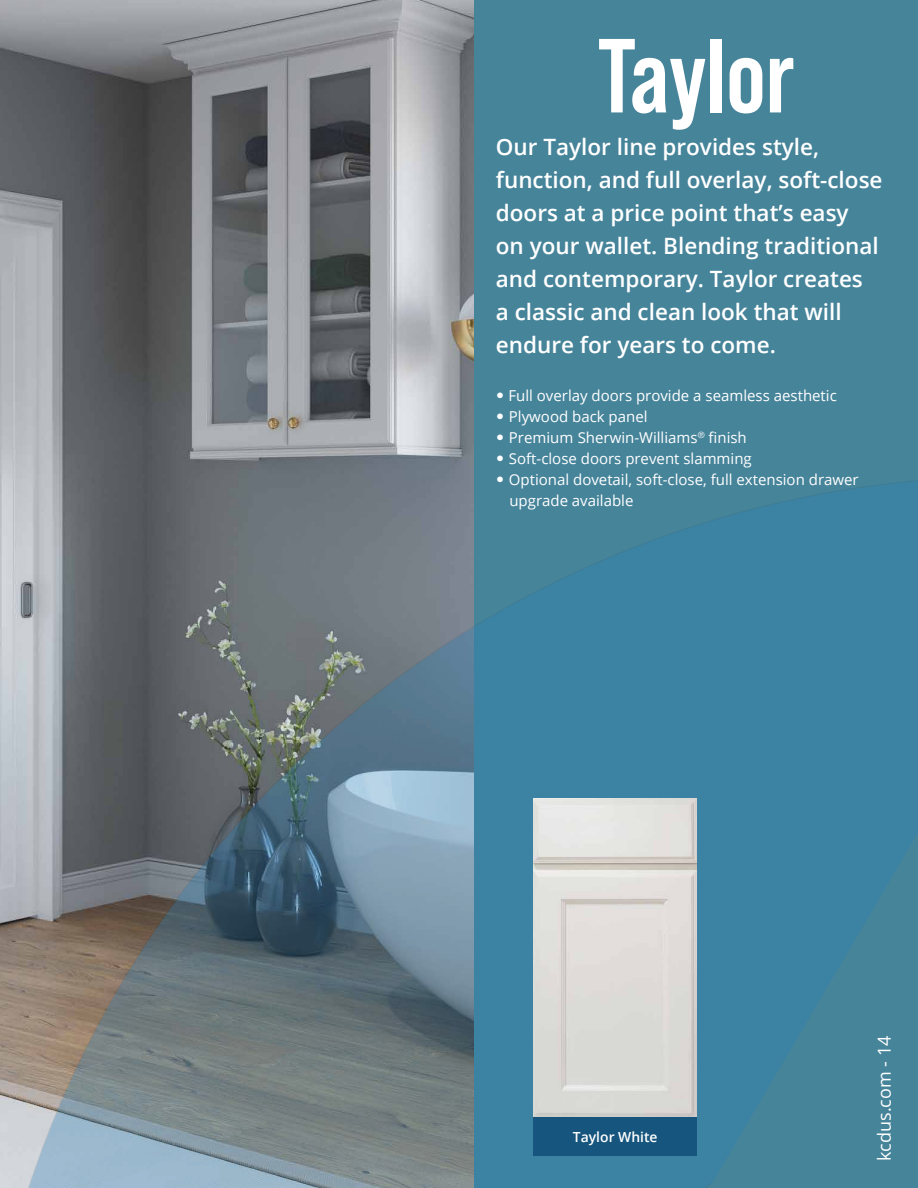
<style>
.page{position:relative;width:918px;height:1188px;background:#fff}
.page>*{position:absolute;margin:0;border:0;box-sizing:border-box;transform-origin:0 0}
.t1{font:700 105px "Bebas Neue Pro";color:#fff}
.t2{font:600 22.5px/33px "Open Sans";color:#fff}
.t3{font:18px "Open Sans";color:#fff}
.t4{font:15px/21px "Open Sans";color:#fff}
.t5{font:600 13.8px "Open Sans";color:#fff}
.s1{font-family:"Futura Std";font-weight:800}
</style>
<div class="page">
<img style="left:0;top:0;width:474px;height:1188px">
<div style="left:474px;top:0;width:444px;height:1188px;background:#46849a"></div>
<img style="left:534px;top:798px;width:163px;height:319px">
<div style="left:534px;top:1117px;width:163px;height:39px;background:#16557e"></div>
<h1 class="t1" style="left:598px;top:16px;width:198px">Taylor</h1>
<p class="t2" style="left:496px;top:130px;width:388px">Our Taylor line provides style, function, and full overlay, soft-close doors at a price point that’s easy<br>on your wallet. Blending traditional and contemporary. Taylor creates<br>a classic and clean look that will endure for years to come.</p>
<p class="t4" style="left:496px;top:385px;width:342px"><span class="s1">•</span> Full overlay doors provide a seamless aesthetic</p>
<p class="t4" style="left:496px;top:406px;width:153px"><span class="s1">•</span> Plywood back panel</p>
<p class="t4" style="left:496px;top:427px;width:252px"><span class="s1">•</span> Premium Sherwin-Williams<sup>®</sup> finish</p>
<p class="t4" style="left:496px;top:448px;width:257px"><span class="s1">•</span> Soft-close doors prevent slamming</p>
<p class="t4" style="left:509px;top:469px;width:351px;text-indent:-14px"><span class="s1">•</span> Optional dovetail, soft-close, full extension drawer upgrade available</p>
<p class="t5" style="left:573px;top:1127px;width:86px">Taylor White</p>
<p class="t3" style="left:872px;top:1161px;width:127px;rotate:-90deg">kcdus.com - 14</p>
</div>
